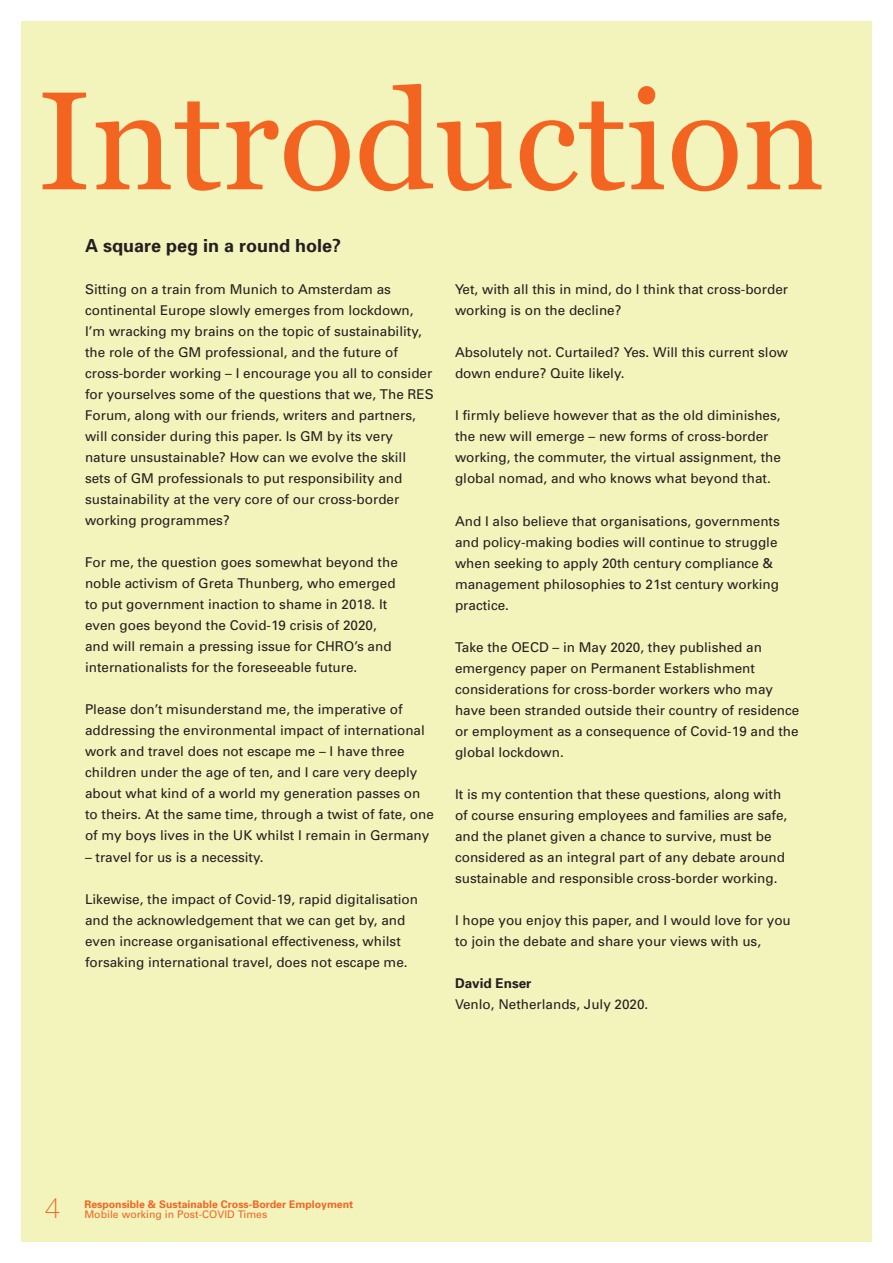
<style>
.page{position:relative;width:893px;height:1263px;background:#fff}
.page>*{position:absolute;margin:0;border:0;box-sizing:border-box;transform-origin:0 0}
.t1{font:139.5px "Georgia";color:#f36421}
.t2{font:100 28.5px "Helvetica Neue";color:#f36421}
.t3{font:700 18px "Univers";color:#231f20}
.t4{font:13.5px/21px "Univers";color:#231f20}
.t5{font:700 13.5px "Univers";color:#231f20}
.t6{font:700 10.5px "Univers";color:#f36421}
.t7{font:10.5px "Univers";color:#f36421}
</style>
<div class="page">
<div style="left:21px;top:21px;width:851px;height:1221px;background:#f3f4bc"></div>
<h1 class="t1" style="left:37px;top:39px;width:789px">Introduction</h1>
<h3 class="t3" style="left:85px;top:235px;width:258px">A square peg in a round hole?</h3>
<p class="t4" style="left:85px;top:279px;width:350px">Sitting on a train from Munich to Amsterdam as continental Europe slowly emerges from lockdown, I’m wracking my brains on the topic of sustainability, the role of the GM professional, and the future of cross-border working – I encourage you all to consider for yourselves some of the questions that we, The RES Forum, along with our friends, writers and partners, will consider during this paper. Is GM by its very nature unsustainable? How can we evolve the skill sets of GM professionals to put responsibility and sustainability at the very core of our cross-border working programmes?</p>
<p class="t4" style="left:85px;top:552px;width:314px">For me, the question goes somewhat beyond the noble activism of Greta Thunberg, who emerged to put government inaction to shame in 2018. It even goes beyond the Covid-19 crisis of 2020, and will remain a pressing issue for CHRO’s and internationalists for the foreseeable future.</p>
<p class="t4" style="left:85px;top:699px;width:350px">Please don’t misunderstand me, the imperative of addressing the environmental impact of international work and travel does not escape me – I have three children under the age of ten, and I care very deeply about what kind of a world my generation passes on to theirs. At the same time, through a twist of fate, one of my boys lives in the UK whilst I remain in Germany</p>
<p class="t4" style="left:85px;top:846px;width:180px">– travel for us is a necessity.</p>
<p class="t4" style="left:85px;top:888px;width:335px">Likewise, the impact of Covid-19, rapid digitalisation and the acknowledgement that we can get by, and even increase organisational effectiveness, whilst forsaking international travel, does not escape me.</p>
<p class="t4" style="left:455px;top:279px;width:335px">Yet, with all this in mind, do I think that cross-border working is on the decline?</p>
<p class="t4" style="left:455px;top:342px;width:335px">Absolutely not. Curtailed? Yes. Will this current slow down endure? Quite likely.</p>
<p class="t4" style="left:455px;top:405px;width:328px">I firmly believe however that as the old diminishes, the new will emerge – new forms of cross-border working, the commuter, the virtual assignment, the global nomad, and who knows what beyond that.</p>
<p class="t4" style="left:455px;top:510px;width:326px">And I also believe that organisations, governments and policy-making bodies will continue to struggle when seeking to apply 20th century compliance &amp; management philosophies to 21st century working practice.</p>
<p class="t4" style="left:455px;top:636px;width:346px">Take the OECD – in May 2020, they published an emergency paper on Permanent Establishment considerations for cross-border workers who may have been stranded outside their country of residence or employment as a consequence of Covid-19 and the global lockdown.</p>
<p class="t4" style="left:455px;top:783px;width:334px">It is my contention that these questions, along with of course ensuring employees and families are safe, and the planet given a chance to survive, must be considered as an integral part of any debate around sustainable and responsible cross-border working.</p>
<p class="t4" style="left:455px;top:909px;width:337px">I hope you enjoy this paper, and I would love for you to join the debate and share your views with us,</p>
<p class="t5" style="left:455px;top:975px;width:78px">David Enser</p>
<p class="t4" style="left:455px;top:993px;width:195px">Venlo, Netherlands, July 2020.</p>
<h2 class="t2" style="left:45px;top:1192px;width:17px">4</h2>
<p class="t6" style="left:84px;top:1197px;width:270px">Responsible &amp; Sustainable Cross-Border Employment</p>
<p class="t7" style="left:84px;top:1208px;width:184px">Mobile working in Post-COVID Times</p>
</div>
